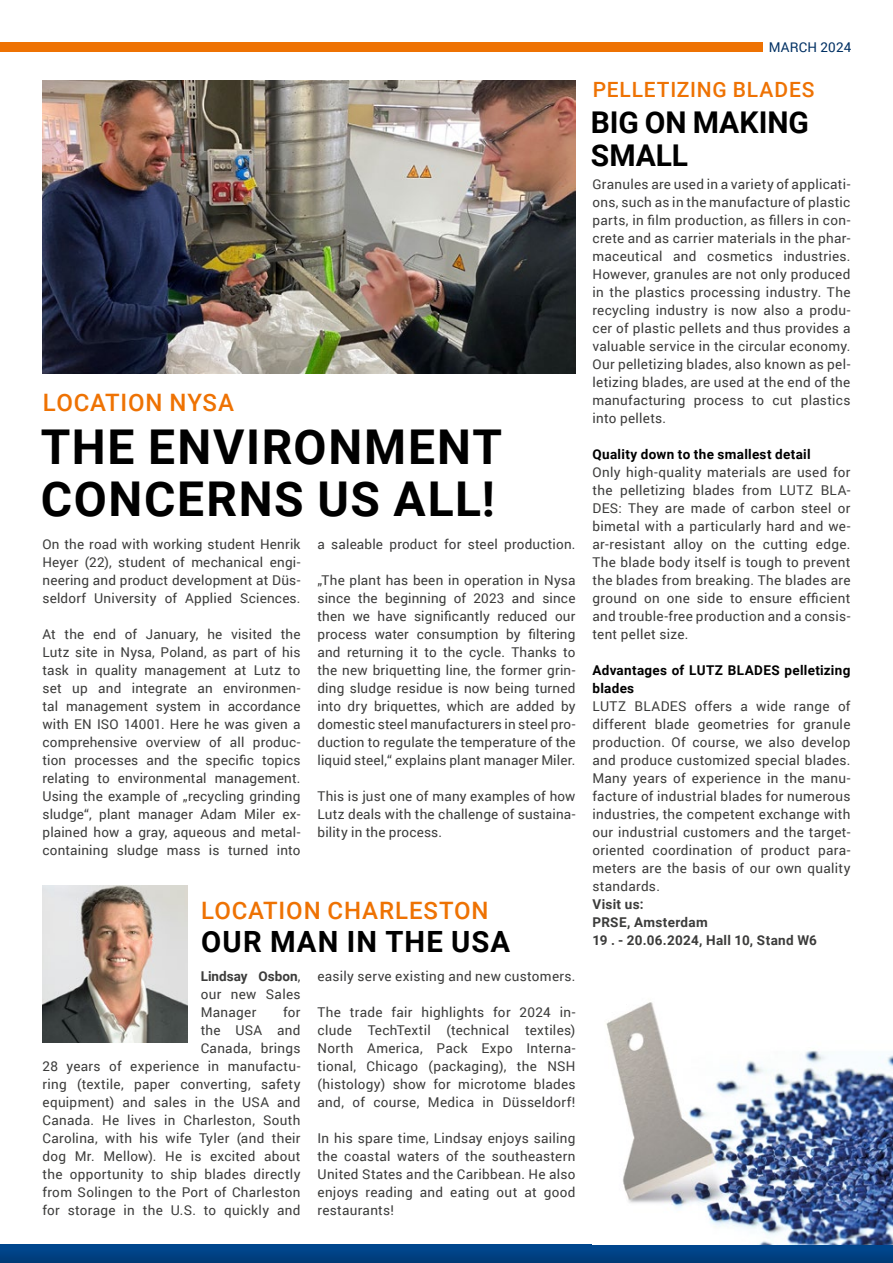
<style>
.page{position:relative;width:893px;height:1263px;background:#fff}
.page>*{position:absolute;margin:0;border:0;box-sizing:border-box;transform-origin:0 0}
.t1{font:700 48px/52.5px "Roboto";letter-spacing:.035em;color:#000}
.t2{font:700 30px/33px "Roboto";color:#000}
.t3{font:700 29.25px "Roboto";letter-spacing:.04em;color:#000}
.t4{font:500 24px "Roboto";letter-spacing:.035em;color:#ee7203}
.t5{font:500 21px "Roboto";letter-spacing:.035em;color:#ee7203}
.t6{font:13.5px/18px "Roboto";letter-spacing:.02em;color:#3c3c3b;text-align:justify}
.t7{font:700 13.5px/18px "Roboto";letter-spacing:.02em;color:#000}
.t8{font:700 13.5px/18px "Roboto";letter-spacing:.02em;color:#3c3c3b}
.t9{font:13.5px "Roboto";letter-spacing:.01em;color:#003063}
.s1{font-weight:700}
</style>
<div class="page">
<div style="left:0;top:42px;width:762px;height:10px;background:#ee7203"></div>
<div style="left:0;top:1245px;width:893px;height:18px;background:linear-gradient(to right,#004183,#004183)"></div>
<img style="left:43px;top:81px;width:532px;height:293px">
<img style="left:43px;top:886px;width:145px;height:157px">
<img style="left:606px;top:1002px;width:287px;height:243px">
<h3 class="t4" style="left:43px;top:385px;width:193px">LOCATION NYSA</h3>
<h1 class="t1" style="left:41px;top:419px;width:463px">THE ENVIRONMENT<br>CONCERNS US ALL!</h1>
<p class="t6" style="left:43px;top:534px;width:259px">On the road with working student Henrik Heyer (22), student of mechanical engi&shy;neering and product development at Düs&shy;seldorf University of Applied Sciences.</p>
<p class="t6" style="left:43px;top:624px;width:259px">At the end of January, he visited the Lutz site in Nysa, Poland, as part of his task in quality management at Lutz to set up and integrate an environmen&shy;tal management system in accordance with EN ISO 14001. Here he was given a comprehensive overview of all produc&shy;tion processes and the specific topics relating to environmental management.<br>Using the example of „recycling grinding sludge“, plant manager Adam Miler ex&shy;plained how a gray, aqueous and metal&shy;containing sludge mass is turned into</p>
<p class="t6" style="left:317px;top:534px;width:259px">a saleable product for steel production.</p>
<p class="t6" style="left:317px;top:570px;width:259px">„The plant has been in operation in Nysa since the beginning of 2023 and since then we have significantly reduced our process water consumption by filtering and returning it to the cycle. Thanks to the new briquetting line, the former grin&shy;ding sludge residue is now being turned into dry briquettes, which are added by domestic steel manufacturers in steel pro&shy;duction to regulate the temperature of the liquid steel,“ explains plant manager Miler.</p>
<p class="t6" style="left:317px;top:786px;width:259px">This is just one of many examples of how Lutz deals with the challenge of sustaina&shy;bility in the process.</p>
<h3 class="t4" style="left:201px;top:894px;width:289px">LOCATION CHARLESTON</h3>
<h3 class="t3" style="left:201px;top:921px;width:310px">OUR MAN IN THE USA</h3>
<p class="t6" style="left:201px;top:966px;width:101px"><span class="s1">Lindsay Osbon</span>, our new Sales Manager</p>
<p class="t6" style="left:43px;top:1002px;width:259px;text-align:right">for<br>the USA and<br>Canada, brings<br>28 years of experience in manufactu&shy;ring (textile, paper converting, safety equipment) and sales in the USA and<br>Canada. He lives in Charleston, South<br>Carolina, with his wife Tyler (and their dog Mr. Mellow). He is excited about the opportunity to ship blades directly from Solingen to the Port of Charleston for storage in the U.S. to quickly and</p>
<p class="t6" style="left:317px;top:966px;width:259px">easily serve existing and new customers.</p>
<p class="t6" style="left:317px;top:1002px;width:259px">The trade fair highlights for 2024 in&shy;clude TechTextil (technical textiles)<br>North America, Pack Expo Interna&shy;tional, Chicago (packaging), the NSH (histology) show for microtome blades and, of course, Medica in Düsseldorf!</p>
<p class="t6" style="left:317px;top:1128px;width:259px">In his spare time, Lindsay enjoys sailing the coastal waters of the southeastern United States and the Caribbean. He also enjoys reading and eating out at good restaurants!</p>
<p class="t9" style="left:769px;top:37px;width:84px">MARCH 2024</p>
<h3 class="t5" style="left:593px;top:74px;width:223px">PELLETIZING BLADES</h3>
<h2 class="t2" style="left:591px;top:104px;width:219px">BIG ON MAKING<br>SMALL</h2>
<p class="t6" style="left:592px;top:174px;width:259px">Granules are used in a variety of applicati&shy;ons, such as in the manufacture of plastic parts, in film production, as fillers in con&shy;crete and as carrier materials in the phar&shy;maceutical and cosmetics industries.<br>However, granules are not only produced in the plastics processing industry. The recycling industry is now also a produ&shy;cer of plastic pellets and thus provides a valuable service in the circular economy.<br>Our pelletizing blades, also known as pel&shy;letizing blades, are used at the end of the manufacturing process to cut plastics into pellets.</p>
<p class="t7" style="left:592px;top:444px;width:220px">Quality down to the smallest detail</p>
<p class="t6" style="left:592px;top:462px;width:259px">Only high-quality materials are used for the pelletizing blades from LUTZ BLA-DES: They are made of carbon steel or bimetal with a particularly hard and we&shy;ar-resistant alloy on the cutting edge.<br>The blade body itself is tough to prevent the blades from breaking. The blades are ground on one side to ensure efficient and trouble-free production and a consis&shy;tent pellet size.</p>
<p class="t7" style="left:592px;top:660px;width:259px">Advantages of LUTZ BLADES pelletizing blades</p>
<p class="t6" style="left:592px;top:696px;width:259px">LUTZ BLADES offers a wide range of different blade geometries for granule production. Of course, we also develop and produce customized special blades.<br>Many years of experience in the manu&shy;facture of industrial blades for numerous industries, the competent exchange with our industrial customers and the target&shy;oriented coordination of product para&shy;meters are the basis of our own quality standards.</p>
<p class="t8" style="left:592px;top:894px;width:226px">Visit us:<br>PRSE, Amsterdam<br>19 . - 20.06.2024, Hall 10, Stand W6</p>
</div>
